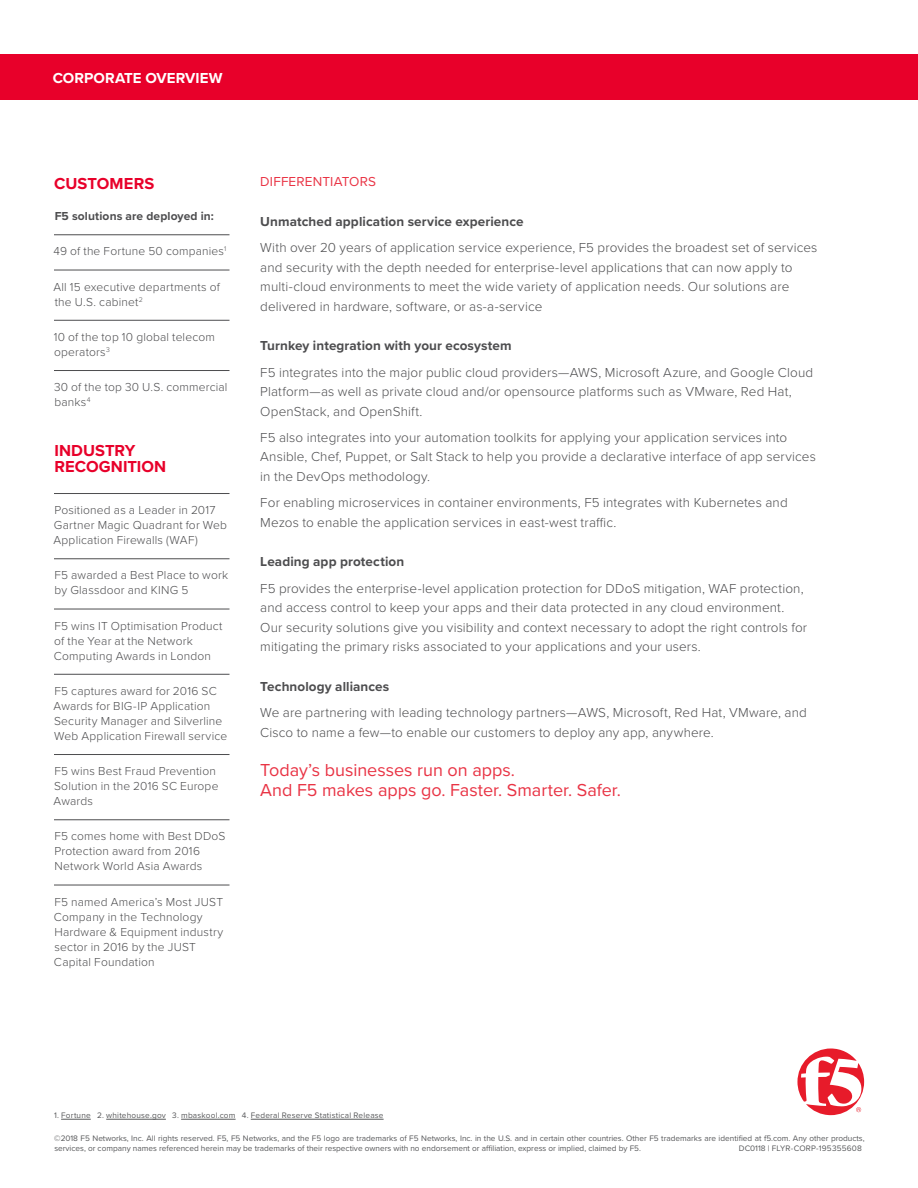
<style>
.page{position:relative;width:918px;height:1188px;background:#fff}
.page>*{position:absolute;margin:0;border:0;box-sizing:border-box;transform-origin:0 0}
.t1{font:18px/19.5px "Proxima Nova";color:#e93445}
.t2{font:700 16.5px/16.5px "Proxima Nova";letter-spacing:.005em;color:#e8002a}
.t3{font:700 15px "Proxima Nova";letter-spacing:.005em;color:#fff}
.t4{font:300 13.5px/19.5px "Proxima Nova";letter-spacing:.01em;color:#4d4d4f}
.t5{font:700 13.5px "Proxima Nova";letter-spacing:.005em;color:#4d4d4f}
.t6{font:13.5px "Proxima Nova";letter-spacing:.015em;color:#e93445}
.t7{font:300 12px/15px "Proxima Nova";letter-spacing:.015em;color:#4d4d4f}
.t8{font:700 12px "Proxima Nova";letter-spacing:.01em;color:#4d4d4f}
.t9{font:8.25px/10.5px "Proxima Nova";color:#58595b}
.t10{font:8.25px "Proxima Nova";letter-spacing:.025em;color:#58595b}
</style>
<div class="page">
<div style="left:0;top:54px;width:918px;height:45px;background:#e8002a"></div>
<hr style="left:54px;top:235px;width:176px;height:1px;background:#4d4d4f">
<hr style="left:54px;top:270px;width:176px;height:1px;background:#4d4d4f">
<hr style="left:54px;top:320px;width:176px;height:1px;background:#4d4d4f">
<hr style="left:54px;top:370px;width:176px;height:1px;background:#4d4d4f">
<hr style="left:54px;top:493px;width:176px;height:1px;background:#4d4d4f">
<hr style="left:54px;top:559px;width:176px;height:1px;background:#4d4d4f">
<hr style="left:54px;top:609px;width:176px;height:1px;background:#4d4d4f">
<hr style="left:54px;top:674px;width:176px;height:1px;background:#4d4d4f">
<hr style="left:54px;top:754px;width:176px;height:1px;background:#4d4d4f">
<hr style="left:54px;top:820px;width:176px;height:1px;background:#4d4d4f">
<hr style="left:54px;top:885px;width:176px;height:1px;background:#4d4d4f">
<hr style="left:61px;top:1119px;width:30px;height:1px;background:#58595b">
<hr style="left:106px;top:1119px;width:60px;height:1px;background:#58595b">
<hr style="left:181px;top:1119px;width:55px;height:1px;background:#58595b">
<hr style="left:251px;top:1119px;width:133px;height:1px;background:#58595b">
<svg style="left:797px;top:1049px;width:67px;height:66px"></svg>
<p class="t3" style="left:53px;top:66px;width:171px">CORPORATE OVERVIEW</p>
<p class="t2" style="left:54px;top:174px;width:101px">CUSTOMERS</p>
<p class="t8" style="left:55px;top:207px;width:161px">F5 solutions are deployed in:</p>
<p class="t7" style="left:53px;top:243px;width:174px">49 of the Fortune 50 companies<sup>1</sup></p>
<p class="t7" style="left:54px;top:278px;width:168px">All 15 executive departments of the U.S. cabinet<sup>2</sup></p>
<p class="t7" style="left:54px;top:329px;width:163px">10 of the top 10 global telecom operators<sup>3</sup></p>
<p class="t7" style="left:54px;top:379px;width:175px">30 of the top 30 U.S. commercial banks<sup>4</sup></p>
<p class="t2" style="left:54px;top:441px;width:113px">INDUSTRY<br>RECOGNITION</p>
<p class="t7" style="left:54px;top:502px;width:175px">Positioned as a Leader in 2017<br>Gartner Magic Quadrant for Web<br>Application Firewalls (WAF)</p>
<p class="t7" style="left:55px;top:567px;width:175px">F5 awarded a Best Place to work by Glassdoor and KING 5</p>
<p class="t7" style="left:54px;top:617px;width:170px">F5 wins IT Optimisation Product of the Year at the Network<br>Computing Awards in London</p>
<p class="t7" style="left:54px;top:683px;width:175px">F5 captures award for 2016 SC<br>Awards for BIG-IP Application<br>Security Manager and Silverline<br>Web Application Firewall service</p>
<p class="t7" style="left:54px;top:763px;width:166px">F5 wins Best Fraud Prevention<br>Solution in the 2016 SC Europe<br>Awards</p>
<p class="t7" style="left:55px;top:828px;width:173px">F5 comes home with Best DDoS<br>Protection award from 2016<br>Network World Asia Awards</p>
<p class="t7" style="left:54px;top:893px;width:171px">F5 named America’s Most JUST<br>Company in the Technology<br>Hardware &amp; Equipment industry sector in 2016 by the JUST<br>Capital Foundation</p>
<p class="t6" style="left:260px;top:172px;width:117px">DIFFERENTIATORS</p>
<p class="t5" style="left:260px;top:211px;width:265px">Unmatched application service experience</p>
<p class="t4" style="left:260px;top:237px;width:559px">With over 20 years of application service experience, F5 provides the broadest set of services and security with the depth needed for enterprise-level applications that can now apply to multi-cloud environments to meet the wide variety of application needs. Our solutions are delivered in hardware, software, or as-a-service</p>
<p class="t5" style="left:260px;top:336px;width:253px">Turnkey integration with your ecosystem</p>
<p class="t4" style="left:260px;top:362px;width:554px">F5 integrates into the major public cloud providers—AWS, Microsoft Azure, and Google Cloud<br>Platform—as well as private cloud and/or opensource platforms such as VMware, Red Hat,<br>OpenStack, and OpenShift.</p>
<p class="t4" style="left:260px;top:427px;width:557px">F5 also integrates into your automation toolkits for applying your application services into<br>Ansible, Chef, Puppet, or Salt Stack to help you provide a declarative interface of app services in the DevOps methodology.</p>
<p class="t4" style="left:260px;top:492px;width:529px">For enabling microservices in container environments, F5 integrates with Kubernetes and<br>Mezos to enable the application services in east-west traffic.</p>
<p class="t5" style="left:260px;top:552px;width:145px">Leading app protection</p>
<p class="t4" style="left:260px;top:578px;width:548px">F5 provides the enterprise-level application protection for DDoS mitigation, WAF protection, and access control to keep your apps and their data protected in any cloud environment.<br>Our security solutions give you visibility and context necessary to adopt the right controls for mitigating the primary risks associated to your applications and your users.</p>
<p class="t5" style="left:260px;top:676px;width:130px">Technology alliances</p>
<p class="t4" style="left:260px;top:702px;width:548px">We are partnering with leading technology partners—AWS, Microsoft, Red Hat, VMware, and<br>Cisco to name a few—to enable our customers to deploy any app, anywhere.</p>
<h1 class="t1" style="left:260px;top:760px;width:362px">Today’s businesses run on apps.<br>And F5 makes apps go. Faster. Smarter. Safer.</h1>
<p class="t10" style="left:54px;top:1109px;width:331px">1. Fortune 2. whitehouse.gov 3. mbaskool.com 4. Federal Reserve Statistical Release</p>
<p class="t9" style="left:54px;top:1132px;width:812px">©2018 F5 Networks, Inc. All rights reserved. F5, F5 Networks, and the F5 logo are trademarks of F5 Networks, Inc. in the U.S. and in certain other countries. Other F5 trademarks are identified at f5.com. Any other products, services, or company names referenced herein may be trademarks of their respective owners with no endorsement or affiliation, express or implied, claimed by F5.</p>
<p class="t10" style="left:739px;top:1142px;width:125px">DC0118 | FLYR-CORP-195355608</p>
</div>
